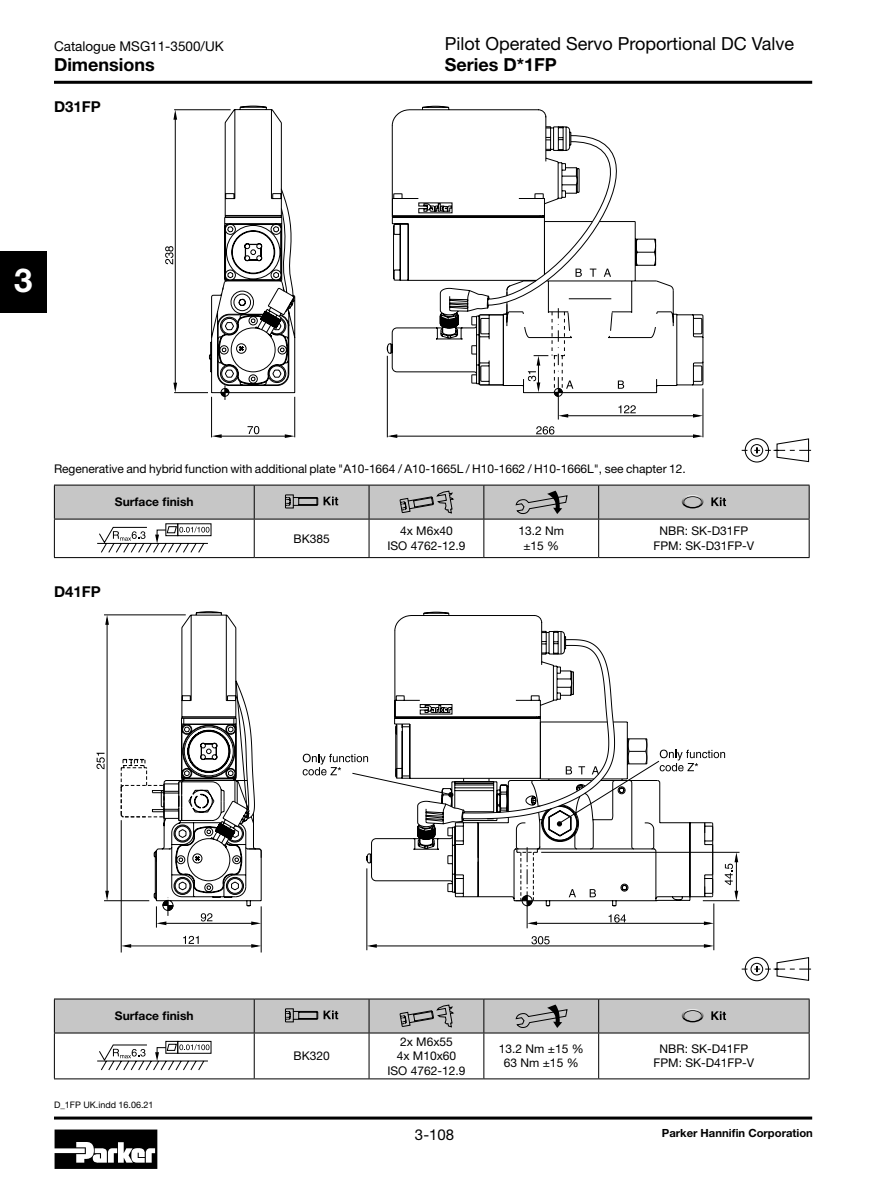
<style>
.page{position:relative;width:893px;height:1188px;background:#fff}
.page>*{position:absolute;margin:0;border:0;box-sizing:border-box;transform-origin:0 0}
.t1{font:700 33px "Helvetica Neue LT Std";color:#fff}
.t2{font:18px "Helvetica Neue LT Std";color:#000}
.t3{font:700 18px "Helvetica Neue LT Std";color:#000}
.t4{font:700 15px "Helvetica Neue LT Std";color:#000}
.t5{font:15px "Helvetica Neue LT Std";color:#000}
.t6{font:13.5px "Helvetica Neue LT Std";color:#000}
.Technische_Daten{font:12px "Helvetica Neue LT Std";color:#000}
.Technische_Daten-2{font:700 12px "Helvetica Neue LT Std";color:#000}
.t7{font:700 11.25px "Helvetica Neue LT Std";color:#000}
.t8{font:9px "Helvetica Neue LT Std";color:#000}
</style>
<div class="page">
<div style="left:0;top:251px;width:47px;height:62px;background:#000"></div>
<hr style="left:54px;top:1117px;width:758px;height:3px;background:#000">
<hr style="left:54px;top:81px;width:758px;height:3px;background:#000">
<svg style="left:55px;top:1130px;width:102px;height:39px"></svg>
<hr style="left:713px;top:903px;width:1px;height:47px;background:#000">
<hr style="left:107px;top:619px;width:1px;height:278px;background:#000">
<svg style="left:105px;top:891px;width:4px;height:9px"></svg>
<svg style="left:105px;top:616px;width:4px;height:9px"></svg>
<hr style="left:104px;top:615px;width:82px;height:1px;background:#000">
<hr style="left:104px;top:900px;width:45px;height:1px;background:#000">
<hr style="left:261px;top:906px;width:1px;height:47px;background:#000">
<hr style="left:371px;top:946px;width:339px;height:1px;background:#000">
<svg style="left:704px;top:944px;width:10px;height:4px"></svg>
<svg style="left:367px;top:944px;width:10px;height:4px"></svg>
<hr style="left:366px;top:868px;width:1px;height:82px;background:#000">
<hr style="left:703px;top:900px;width:36px;height:1px;background:#000">
<hr style="left:541px;top:852px;width:198px;height:1px;background:#000">
<svg style="left:96px;top:753px;width:9px;height:16px"></svg>
<svg style="left:531px;top:936px;width:19px;height:8px"></svg>
<svg style="left:121px;top:611px;width:140px;height:342px"></svg>
<svg style="left:303px;top:611px;width:435px;height:317px"></svg>
<hr style="left:809px;top:485px;width:1px;height:34px;background:#000">
<hr style="left:54px;top:519px;width:200px;height:1px;background:#000">
<hr style="left:54px;top:519px;width:1px;height:38px;background:#000">
<hr style="left:254px;top:519px;width:115px;height:1px;background:#000">
<hr style="left:254px;top:519px;width:1px;height:38px;background:#000">
<hr style="left:369px;top:519px;width:115px;height:1px;background:#000">
<hr style="left:369px;top:519px;width:1px;height:38px;background:#000">
<hr style="left:484px;top:519px;width:115px;height:1px;background:#000">
<hr style="left:483px;top:519px;width:1px;height:38px;background:#000">
<hr style="left:599px;top:519px;width:210px;height:1px;background:#000">
<hr style="left:598px;top:519px;width:1px;height:38px;background:#000">
<hr style="left:809px;top:519px;width:1px;height:38px;background:#000">
<hr style="left:54px;top:557px;width:200px;height:1px;background:#000">
<hr style="left:254px;top:557px;width:115px;height:1px;background:#000">
<hr style="left:369px;top:557px;width:115px;height:1px;background:#000">
<hr style="left:484px;top:557px;width:115px;height:1px;background:#000">
<hr style="left:599px;top:557px;width:210px;height:1px;background:#000">
<svg style="left:54px;top:485px;width:755px;height:34px"></svg>
<svg style="left:97px;top:526px;width:112px;height:27px"></svg>
<hr style="left:809px;top:999px;width:1px;height:34px;background:#000">
<hr style="left:54px;top:1033px;width:200px;height:1px;background:#000">
<hr style="left:54px;top:1033px;width:1px;height:46px;background:#000">
<hr style="left:254px;top:1033px;width:115px;height:1px;background:#000">
<hr style="left:254px;top:1033px;width:1px;height:46px;background:#000">
<hr style="left:369px;top:1033px;width:115px;height:1px;background:#000">
<hr style="left:369px;top:1033px;width:1px;height:46px;background:#000">
<hr style="left:484px;top:1033px;width:115px;height:1px;background:#000">
<hr style="left:483px;top:1033px;width:1px;height:46px;background:#000">
<hr style="left:599px;top:1033px;width:210px;height:1px;background:#000">
<hr style="left:598px;top:1033px;width:1px;height:46px;background:#000">
<hr style="left:809px;top:1033px;width:1px;height:46px;background:#000">
<hr style="left:54px;top:1079px;width:200px;height:1px;background:#000">
<hr style="left:254px;top:1079px;width:115px;height:1px;background:#000">
<hr style="left:369px;top:1079px;width:115px;height:1px;background:#000">
<hr style="left:484px;top:1079px;width:115px;height:1px;background:#000">
<hr style="left:599px;top:1079px;width:210px;height:1px;background:#000">
<svg style="left:54px;top:999px;width:755px;height:34px"></svg>
<div style="left:166px;top:1041px;width:12px;height:13px;border:1px solid #000"></div>
<div style="left:177px;top:1041px;width:34px;height:13px;border:1px solid #000"></div>
<svg style="left:97px;top:1044px;width:112px;height:27px"></svg>
<div style="left:745px;top:957px;width:24px;height:24px;border:1px solid #000;border-radius:50%"></div>
<div style="left:751px;top:963px;width:12px;height:12px;border:1px solid #000;border-radius:50%"></div>
<svg style="left:754px;top:957px;width:57px;height:25px"></svg>
<div style="left:745px;top:438px;width:24px;height:25px;border:1px solid #000;border-radius:50%"></div>
<div style="left:751px;top:444px;width:12px;height:13px;border:1px solid #000;border-radius:50%"></div>
<svg style="left:754px;top:438px;width:57px;height:25px"></svg>
<svg style="left:680px;top:314px;width:24px;height:80px"></svg>
<hr style="left:174px;top:109px;width:57px;height:1px;background:#000">
<hr style="left:175px;top:113px;width:1px;height:276px;background:#000">
<svg style="left:173px;top:110px;width:4px;height:10px"></svg>
<svg style="left:173px;top:383px;width:4px;height:9px"></svg>
<hr style="left:703px;top:388px;width:1px;height:49px;background:#000">
<hr style="left:387px;top:356px;width:1px;height:81px;background:#000">
<hr style="left:391px;top:436px;width:308px;height:1px;background:#000">
<svg style="left:387px;top:434px;width:10px;height:4px"></svg>
<svg style="left:693px;top:434px;width:10px;height:4px"></svg>
<hr style="left:562px;top:415px;width:137px;height:1px;background:#000">
<svg style="left:693px;top:414px;width:10px;height:4px"></svg>
<svg style="left:165px;top:246px;width:8px;height:18px"></svg>
<hr style="left:211px;top:397px;width:1px;height:40px;background:#000">
<hr style="left:294px;top:397px;width:1px;height:40px;background:#000">
<hr style="left:215px;top:436px;width:76px;height:1px;background:#000">
<svg style="left:285px;top:434px;width:10px;height:4px"></svg>
<svg style="left:212px;top:434px;width:10px;height:4px"></svg>
<svg style="left:248px;top:426px;width:11px;height:8px"></svg>
<svg style="left:536px;top:426px;width:18px;height:8px"></svg>
<hr style="left:174px;top:392px;width:34px;height:1px;background:#000">
<svg style="left:208px;top:105px;width:472px;height:315px"></svg>
<p class="t6" style="left:54px;top:38px;width:171px">Catalogue MSG11-3500/UK</p>
<p class="t3" style="left:54px;top:54px;width:102px">Dimensions</p>
<p class="t4" style="left:54px;top:97px;width:48px">D31FP</p>
<h1 class="t1" style="left:14px;top:259px;width:20px">3</h1>
<h2 class="t2" style="left:445px;top:32px;width:351px">Pilot Operated Servo Proportional DC Valve</h2>
<h2 class="t3" style="left:445px;top:54px;width:114px">Series D*1FP</h2>
<p class="Technische_Daten" style="left:54px;top:462px;width:633px">Regenerative and hybrid function with additional plate "A10-1664 / A10-1665L / H10-1662 / H10-1666L", see chapter 12.</p>
<p class="Technische_Daten-2" style="left:115px;top:495px;width:80px">Surface finish</p>
<p class="t4" style="left:54px;top:583px;width:48px">D41FP</p>
<p class="Technische_Daten" style="left:293px;top:531px;width:38px">BK385</p>
<p class="Technische_Daten" style="left:400px;top:524px;width:54px">4x M6x40</p>
<p class="Technische_Daten" style="left:387px;top:538px;width:80px">ISO 4762-12.9</p>
<p class="Technische_Daten" style="left:518px;top:524px;width:47px">13.2 Nm</p>
<p class="Technische_Daten" style="left:523px;top:538px;width:37px">±15 %</p>
<p class="Technische_Daten" style="left:660px;top:524px;width:90px">NBR: SK-D31FP</p>
<p class="Technische_Daten" style="left:654px;top:538px;width:102px">FPM: SK-D31FP-V</p>
<p class="Technische_Daten-2" style="left:115px;top:1009px;width:80px">Surface finish</p>
<p class="t8" style="left:54px;top:1099px;width:101px">D_1FP UK.indd 16.06.21</p>
<p class="Technische_Daten" style="left:293px;top:1049px;width:38px">BK320</p>
<p class="Technische_Daten" style="left:400px;top:1034px;width:54px">2x M6x55</p>
<p class="Technische_Daten" style="left:397px;top:1049px;width:61px">4x M10x60</p>
<p class="Technische_Daten" style="left:387px;top:1063px;width:80px">ISO 4762-12.9</p>
<p class="t5" style="left:415px;top:1125px;width:41px">3-108</p>
<p class="Technische_Daten" style="left:499px;top:1042px;width:86px">13.2 Nm ±15 %</p>
<p class="Technische_Daten" style="left:504px;top:1056px;width:76px">63 Nm ±15 %</p>
<p class="Technische_Daten" style="left:660px;top:1042px;width:90px">NBR: SK-D41FP</p>
<p class="Technische_Daten" style="left:654px;top:1056px;width:102px">FPM: SK-D41FP-V</p>
<p class="t7" style="left:662px;top:1126px;width:153px">Parker Hannifin Corporation</p>
</div>
